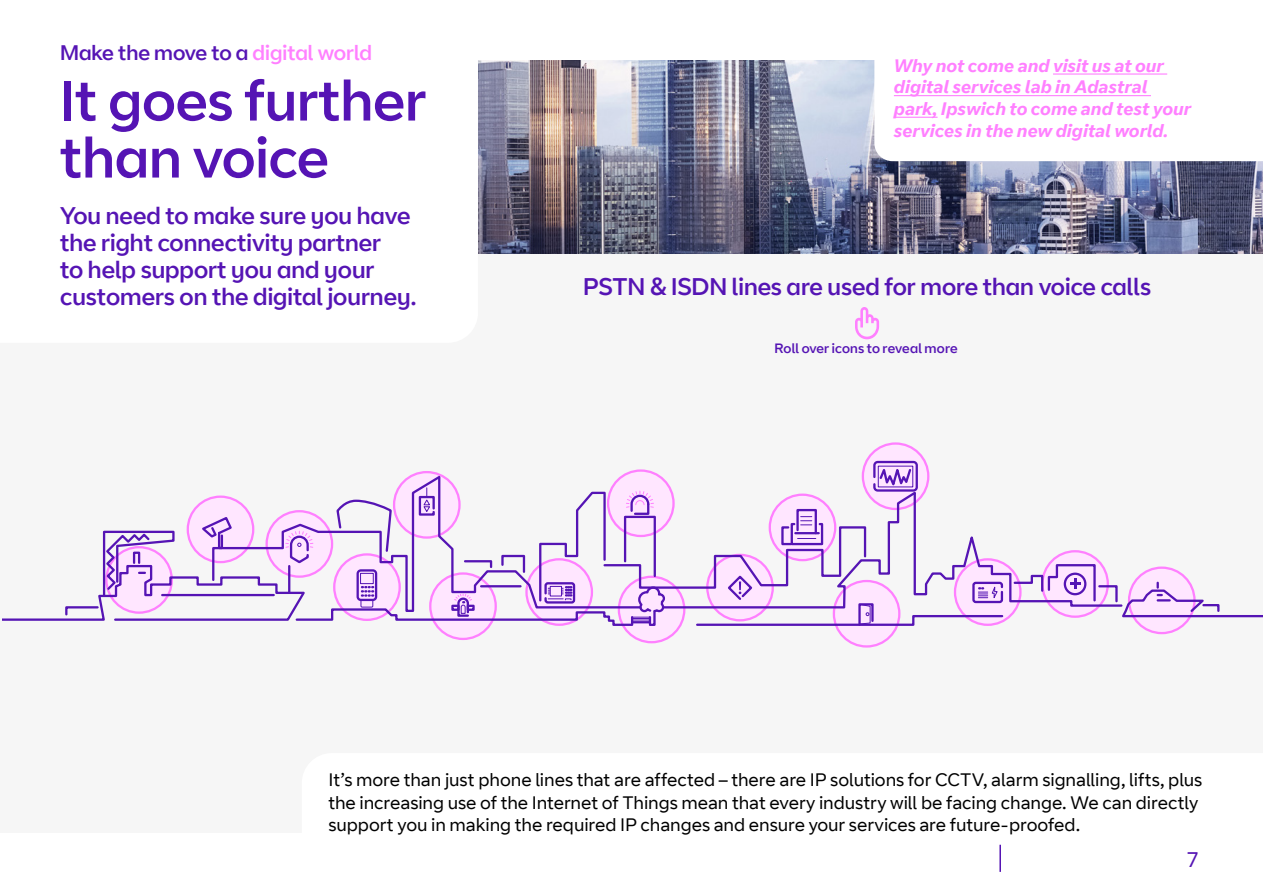
<style>
.page{position:relative;width:1263px;height:893px;background:#fff}
.page>*{position:absolute;margin:0;border:0;box-sizing:border-box;transform-origin:0 0}
.t1{font:57px/57px "BT Curve Headline";color:#5514b4}
.t2{font:24px/27px "BT Curve Headline";color:#5514b4}
.t3{font:21.6px "BT Curve";color:#5514b4}
.t4{font:21px "BT Curve Headline";color:#5514b4}
.t5{font:18px/22.5px "BT Curve";letter-spacing:-.005em;color:#000}
.t6{font:italic 700 18px/21.6px "BT Curve";letter-spacing:-.005em;color:#ff80ff}
.t7{font:13.5px "BT Curve Headline";letter-spacing:.01em;color:#5514b4}
.s1{color:#ff80ff}
</style>
<div class="page">
<div style="left:0;top:84px;width:1263px;height:749px;background:#f6f6f6"></div>
<svg style="left:863px;top:443px;width:65px;height:66px"></svg>
<div style="left:834px;top:581px;width:65px;height:65px;background:#ffe6ff;border-radius:50%"></div>
<div style="left:1129px;top:568px;width:65px;height:65px;background:#ffe6ff;border-radius:50%"></div>
<div style="left:619px;top:577px;width:65px;height:65px;background:#ffe6ff;border-radius:50%"></div>
<svg style="left:430px;top:573px;width:66px;height:66px"></svg>
<svg style="left:1004px;top:550px;width:98px;height:60px"></svg>
<div style="left:873px;top:461px;width:45px;height:31px;border:2px solid #5514b4;border-radius:3px"></div>
<svg style="left:1012px;top:563px;width:251px;height:55px"></svg>
<svg style="left:2px;top:462px;width:1002px;height:165px"></svg>
<img style="left:478px;top:60px;width:785px;height:193px">
<svg style="left:855px;top:307px;width:24px;height:32px"></svg>
<div style="left:874px;top:60px;width:389px;height:101px;background:#fff"></div>
<hr style="left:1053px;top:73px;width:114px;height:2px;background:#ff80ff">
<hr style="left:894px;top:95px;width:257px;height:1px;background:#ff80ff">
<hr style="left:894px;top:117px;width:43px;height:1px;background:#ff80ff">
<hr style="left:999px;top:845px;width:2px;height:27px;background:#5514b4">
<p class="t4" style="left:60px;top:40px;width:314px">Make the move to a <span class="s1">digital world</span></p>
<h1 class="t1" style="left:60px;top:75px;width:368px">It goes further than voice</h1>
<h2 class="t2" style="left:60px;top:203px;width:358px">You need to make sure you have the right connectivity partner<br>to help support you and your customers on the digital journey.</h2>
<p class="t6" style="left:894px;top:55px;width:299px">Why not come and visit us at our digital services lab in Adastral park, Ipswich to come and test your services in the new digital world.</p>
<h2 class="t2" style="left:583px;top:274px;width:569px">PSTN &amp; ISDN lines are used for more than voice calls</h2>
<p class="t7" style="left:774px;top:340px;width:185px">Roll over icons to reveal more</p>
<p class="t5" style="left:328px;top:769px;width:875px">It’s more than just phone lines that are affected – there are IP solutions for CCTV, alarm signalling, lifts, plus the increasing use of the Internet of Things mean that every industry will be facing change. We can directly support you in making the required IP changes and ensure your services are future-proofed.</p>
<p class="t3" style="left:1186px;top:846px;width:15px">7</p>
</div>
